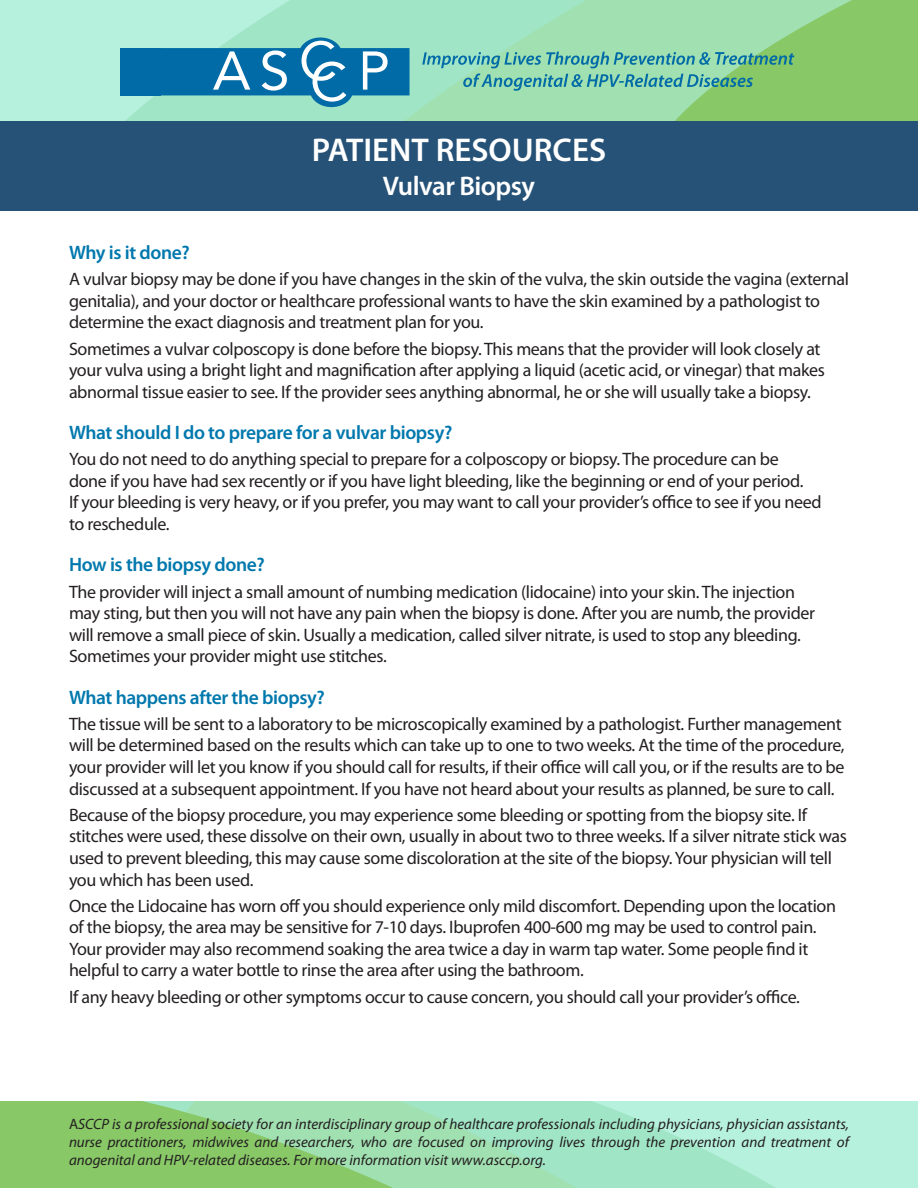
<style>
.page{position:relative;width:918px;height:1188px;background:#fff}
.page>*{position:absolute;margin:0;border:0;box-sizing:border-box;transform-origin:0 0}
.t1{font:600 33px "Myriad Pro";color:#fff}
.t2{font:600 27px "Myriad Pro";letter-spacing:-.02em;color:#fff}
.t3{font:600 19.5px "Myriad Pro";letter-spacing:-.02em;color:#0078ad}
.t4{font:18px/21.6px "Myriad Pro";letter-spacing:-.02em;color:#231f20}
.t5{font:italic 15px/18px "Myriad Pro";color:#231f20;text-align:justify}
.s1{font-style:normal}
</style>
<div class="page">
<svg style="left:0;top:0;width:316px;height:122px;background:#afecd7"></svg>
<div style="left:316px;top:0;width:106px;height:122px;background:#a0e5c6"></div>
<div style="left:783px;top:1102px;width:135px;height:86px;background:#b6f1dd"></div>
<svg style="left:547px;top:1102px;width:236px;height:86px;background:#a8e9ce"></svg>
<svg style="left:0;top:1102px;width:547px;height:86px;background:#94d48d"></svg>
<div style="left:0;top:122px;width:918px;height:90px;background:#265277"></div>
<svg style="left:158px;top:38px;width:252px;height:69px;background:#499dba"></svg>
<svg style="left:422px;top:0;width:496px;height:122px;background:#8fd19a"></svg>
<div style="left:120px;top:48px;width:41px;height:47px;background:#006ba7"></div>
<p class="t1" style="left:312px;top:129px;width:296px">PATIENT RESOURCES</p>
<p class="t2" style="left:383px;top:169px;width:154px">Vulvar Biopsy</p>
<p class="t3" style="left:69px;top:240px;width:122px">Why is it done?</p>
<p class="t4" style="left:69px;top:268px;width:782px">A vulvar biopsy may be done if you have changes in the skin of the vulva, the skin outside the vagina (external genitalia), and your doctor or healthcare professional wants to have the skin examined by a pathologist to determine the exact diagnosis and treatment plan for you.</p>
<p class="t4" style="left:69px;top:337px;width:757px">Sometimes a vulvar colposcopy is done before the biopsy. This means that the provider will look closely at your vulva using a bright light and magnification after applying a liquid (acetic acid, or vinegar) that makes abnormal tissue easier to see. If the provider sees anything abnormal, he or she will usually take a biopsy.</p>
<p class="t3" style="left:69px;top:420px;width:385px">What should I do to prepare for a vulvar biopsy?</p>
<p class="t4" style="left:69px;top:448px;width:754px">You do not need to do anything special to prepare for a colposcopy or biopsy. The procedure can be<br>done if you have had sex recently or if you have light bleeding, like the beginning or end of your period.<br>If your bleeding is very heavy, or if you prefer, you may want to call your provider’s office to see if you need to reschedule.</p>
<p class="t3" style="left:69px;top:552px;width:197px">How is the biopsy done?</p>
<p class="t4" style="left:69px;top:580px;width:748px">The provider will inject a small amount of numbing medication (lidocaine) into your skin. The injection may sting, but then you will not have any pain when the biopsy is done. After you are numb, the provider will remove a small piece of skin. Usually a medication, called silver nitrate, is used to stop any bleeding.<br>Sometimes your provider might use stitches.</p>
<p class="t3" style="left:69px;top:685px;width:257px">What happens after the biopsy?</p>
<p class="t4" style="left:69px;top:713px;width:777px">The tissue will be sent to a laboratory to be microscopically examined by a pathologist. Further management will be determined based on the results which can take up to one to two weeks. At the time of the procedure, your provider will let you know if you should call for results, if their office will call you, or if the results are to be discussed at a subsequent appointment. If you have not heard about your results as planned, be sure to call.</p>
<p class="t4" style="left:69px;top:804px;width:779px">Because of the biopsy procedure, you may experience some bleeding or spotting from the biopsy site. If stitches were used, these dissolve on their own, usually in about two to three weeks. If a silver nitrate stick was used to prevent bleeding, this may cause some discoloration at the site of the biopsy. Your physician will tell you which has been used.</p>
<p class="t4" style="left:69px;top:895px;width:769px">Once the Lidocaine has worn off you should experience only mild discomfort. Depending upon the location of the biopsy, the area may be sensitive for 7-10 days. Ibuprofen 400-600 mg may be used to control pain.<br>Your provider may also recommend soaking the area twice a day in warm tap water. Some people find it helpful to carry a water bottle to rinse the area after using the bathroom.</p>
<p class="t4" style="left:69px;top:985px;width:732px">If any heavy bleeding or other symptoms occur to cause concern, you should call your provider’s office.</p>
<p class="t5" style="left:69px;top:1114px;width:782px"><span class="s1">A</span>SCCP is a professional society for an interdisciplinary group of healthcare professionals including physicians, physician assistants, nurse practitioners, midwives and researchers, who are focused on improving lives through the prevention and treatment of anogenital and HPV-related diseases. For more information visit www.asccp.org.</p>
</div>
